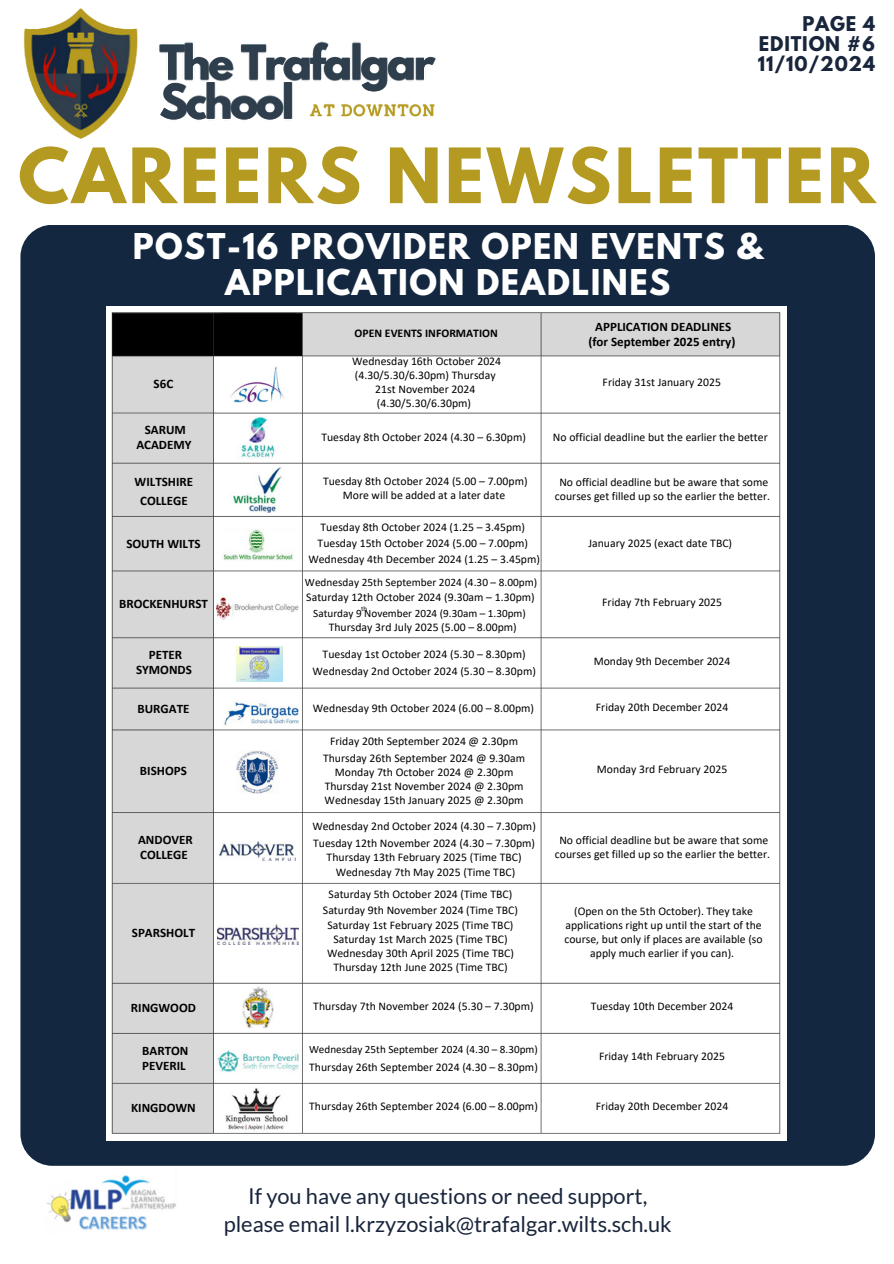
<style>
.page{position:relative;width:894px;height:1264px;background:#fff}
.page>*{position:absolute;margin:0;border:0;box-sizing:border-box;transform-origin:0 0}
.t1{font:700 67.5px "League Spartan";letter-spacing:.045em;color:#b49a21}
.t2{font:700 31.5px/36px "League Spartan";letter-spacing:.045em;color:#fff;text-align:center}
.t3{font:21.75px/28.2px "Lato";color:#18253b;text-align:center}
.t4{font:700 18px/20.2px "League Spartan";letter-spacing:.045em;color:#18253b;text-align:justify}
.t5{font:700 13.05px/15px "Calibri";color:#000;text-align:center}
.t6{font:11.7px/14.1px "Calibri";color:#000;text-align:center}
.t7{font:700 11.7px "Calibri";color:#000}
.t8{font:11.25px "Calibri";color:#000}
.t9{font:11.1px "Calibri";color:#000}
.t10{font:7.05px "Calibri";color:#000}
</style>
<div class="page">
<img style="left:22px;top:8px;width:414px;height:237px">
<img style="left:46px;top:1165px;width:133px;height:65px">
<div style="left:20px;top:225px;width:854px;height:940px;background:#132840;border-radius:32px"></div>
<img style="left:107px;top:306px;width:678px;height:833px">
<img style="left:230px;top:468px;width:56px;height:45px">
<img style="left:221px;top:528px;width:72px;height:32px">
<img style="left:216px;top:594px;width:82px;height:25px">
<img style="left:236px;top:646px;width:46px;height:35px">
<img style="left:221px;top:700px;width:77px;height:27px">
<img style="left:236px;top:750px;width:43px;height:43px">
<img style="left:217px;top:924px;width:81px;height:20px">
<img style="left:216px;top:1049px;width:84px;height:23px">
<img style="left:237px;top:416px;width:42px;height:43px">
<img style="left:242px;top:986px;width:31px;height:42px">
<img style="left:228px;top:366px;width:59px;height:36px">
<img style="left:220px;top:841px;width:75px;height:19px">
<img style="left:226px;top:1087px;width:64px;height:44px">
<h4 class="t4" style="left:757px;top:16px;width:119px;text-indent:45px">PAGE 4<br>EDITION #6<br>11/10/2024</h4>
<p class="t1" style="left:18px;top:142px;width:858px">CAREERS NEWSLETTER</p>
<p class="t2" style="left:133px;top:232px;width:631px">POST-16 PROVIDER OPEN EVENTS &amp;<br>APPLICATION DEADLINES</p>
<p class="t7" style="left:354px;top:328px;width:145px">OPEN EVENTS INFORMATION</p>
<p class="t5" style="left:588px;top:320px;width:148px">APPLICATION DEADLINES (for September 2025 entry)</p>
<h5 class="t5" style="left:154px;top:377px;width:21px">S6C</h5>
<h5 class="t6" style="left:352px;top:355px;width:150px">Wednesday 16th October 2024 (4.30/5.30/6.30pm) Thursday<br>21st November 2024 (4.30/5.30/6.30pm)</h5>
<h5 class="t6" style="left:602px;top:376px;width:120px">Friday 31st January 2025</h5>
<h5 class="t5" style="left:136px;top:423px;width:57px">SARUM<br>ACADEMY</h5>
<p class="t5" style="left:135px;top:472px;width:60px;line-height:19.4px">WILTSHIRE<br>COLLEGE</p>
<p class="t5" style="left:126px;top:537px;width:76px">SOUTH WILTS</p>
<p class="t6" style="left:321px;top:431px;width:206px">Tuesday 8th October 2024 (4.30 – 6.30pm)</p>
<p class="t6" style="left:323px;top:474px;width:206px">Tuesday 8th October 2024 (5.00 – 7.00pm)<br>More will be added at a later date</p>
<p class="t6" style="left:320px;top:521px;width:206px">Tuesday 8th October 2024 (1.25 – 3.45pm)</p>
<h5 class="t6" style="left:317px;top:536px;width:212px">Tuesday 15th October 2024 (5.00 – 7.00pm)</h5>
<p class="t6" style="left:308px;top:552px;width:233px">Wednesday 4th December 2024 (1.25 – 3.45pm)</p>
<p class="t6" style="left:552px;top:431px;width:216px">No official deadline but the earlier the better</p>
<p class="t6" style="left:554px;top:475px;width:217px">No official deadline but be aware that some courses get filled up so the earlier the better.</p>
<p class="t6" style="left:588px;top:536px;width:145px">January 2025 (exact date TBC)</p>
<p class="t5" style="left:119px;top:597px;width:90px">BROCKENHURST</p>
<p class="t5" style="left:136px;top:648px;width:57px">PETER<br>SYMONDS</p>
<p class="t5" style="left:137px;top:702px;width:53px">BURGATE</p>
<p class="t5" style="left:140px;top:764px;width:48px">BISHOPS</p>
<p class="t5" style="left:138px;top:833px;width:56px;text-align:left">ANDOVER<br>COLLEGE</p>
<p class="t8" style="left:305px;top:577px;width:234px">Wednesday 25th September 2024 (4.30 – 8.00pm)</p>
<p class="t6" style="left:306px;top:590px;width:230px">Saturday 12th October 2024 (9.30am – 1.30pm)</p>
<p class="t10" style="left:361px;top:606px;width:8px">th</p>
<p class="t6" style="left:328px;top:621px;width:189px">Thursday 3rd July 2025 (5.00 – 8.00pm)</p>
<p class="t6" style="left:322px;top:648px;width:204px">Tuesday 1st October 2024 (5.30 – 8.30pm)</p>
<p class="t6" style="left:312px;top:665px;width:225px">Wednesday 2nd October 2024 (5.30 – 8.30pm)</p>
<h5 class="t9" style="left:313px;top:608px;width:214px">Saturday 9 November 2024 (9.30am – 1.30pm)</h5>
<p class="t6" style="left:313px;top:701px;width:223px">Wednesday 9th October 2024 (6.00 – 8.00pm)</p>
<h5 class="t6" style="left:330px;top:735px;width:189px">Friday 20th September 2024 @ 2.30pm</h5>
<h5 class="t6" style="left:323px;top:752px;width:203px">Thursday 26th September 2024 @ 9.30am</h5>
<p class="t6" style="left:335px;top:766px;width:180px">Monday 7th October 2024 @ 2.30pm</p>
<p class="t6" style="left:324px;top:780px;width:200px">Thursday 21st November 2024 @ 2.30pm</p>
<p class="t6" style="left:324px;top:794px;width:200px">Wednesday 15th January 2025 @ 2.30pm</p>
<p class="t6" style="left:312px;top:820px;width:225px">Wednesday 2nd October 2024 (4.30 – 7.30pm)</p>
<p class="t6" style="left:313px;top:836px;width:223px">Tuesday 12th November 2024 (4.30 – 7.30pm)</p>
<p class="t6" style="left:326px;top:850px;width:196px">Thursday 13th February 2025 (Time TBC)</p>
<p class="t6" style="left:335px;top:865px;width:181px">Wednesday 7th May 2025 (Time TBC)</p>
<p class="t6" style="left:602px;top:596px;width:121px">Friday 7th February 2025</p>
<p class="t6" style="left:593px;top:655px;width:138px">Monday 9th December 2024</p>
<p class="t6" style="left:595px;top:701px;width:134px">Friday 20th December 2024</p>
<p class="t6" style="left:596px;top:763px;width:132px">Monday 3rd February 2025</p>
<p class="t6" style="left:554px;top:834px;width:217px">No official deadline but be aware that some courses get filled up so the earlier the better.</p>
<p class="t5" style="left:132px;top:926px;width:65px">SPARSHOLT</p>
<h5 class="t6" style="left:328px;top:887px;width:185px">Saturday 5th October 2024 (Time TBC)</h5>
<p class="t6" style="left:323px;top:904px;width:197px">Saturday 9th November 2024 (Time TBC)</p>
<p class="t6" style="left:327px;top:918px;width:187px">Saturday 1st February 2025 (Time TBC)</p>
<p class="t6" style="left:333px;top:932px;width:175px">Saturday 1st March 2025 (Time TBC)</p>
<h2 class="t6" style="left:327px;top:946px;width:188px">Wednesday 30th April 2025 (Time TBC)</h2>
<p class="t6" style="left:333px;top:960px;width:176px">Thursday 12th June 2025 (Time TBC)</p>
<h5 class="t6" style="left:564px;top:904px;width:200px">(Open on the 5th October). They take applications right up until the start of the course, but only if places are available (so apply much earlier if you can).</h5>
<p class="t5" style="left:131px;top:1001px;width:67px">RINGWOOD</p>
<p class="t6" style="left:313px;top:1000px;width:222px">Thursday 7th November 2024 (5.30 – 7.30pm)</p>
<p class="t6" style="left:590px;top:1000px;width:144px">Tuesday 10th December 2024</p>
<p class="t5" style="left:142px;top:1043px;width:48px;text-align:left">BARTON<br>PEVERIL</p>
<p class="t5" style="left:131px;top:1101px;width:66px">KINGDOWN</p>
<p class="t9" style="left:309px;top:1044px;width:230px">Wednesday 25th September 2024 (4.30 – 8.30pm)</p>
<p class="t6" style="left:309px;top:1060px;width:230px">Thursday 26th September 2024 (4.30 – 8.30pm)</p>
<p class="t6" style="left:309px;top:1100px;width:230px">Thursday 26th September 2024 (6.00 – 8.00pm)</p>
<p class="t6" style="left:599px;top:1050px;width:127px">Friday 14th February 2025</p>
<p class="t6" style="left:595px;top:1100px;width:134px">Friday 20th December 2024</p>
<h1 class="t3" style="left:224px;top:1181px;width:449px">If you have any questions or need support, please email l.krzyzosiak@trafalgar.wilts.sch.uk</h1>
</div>
